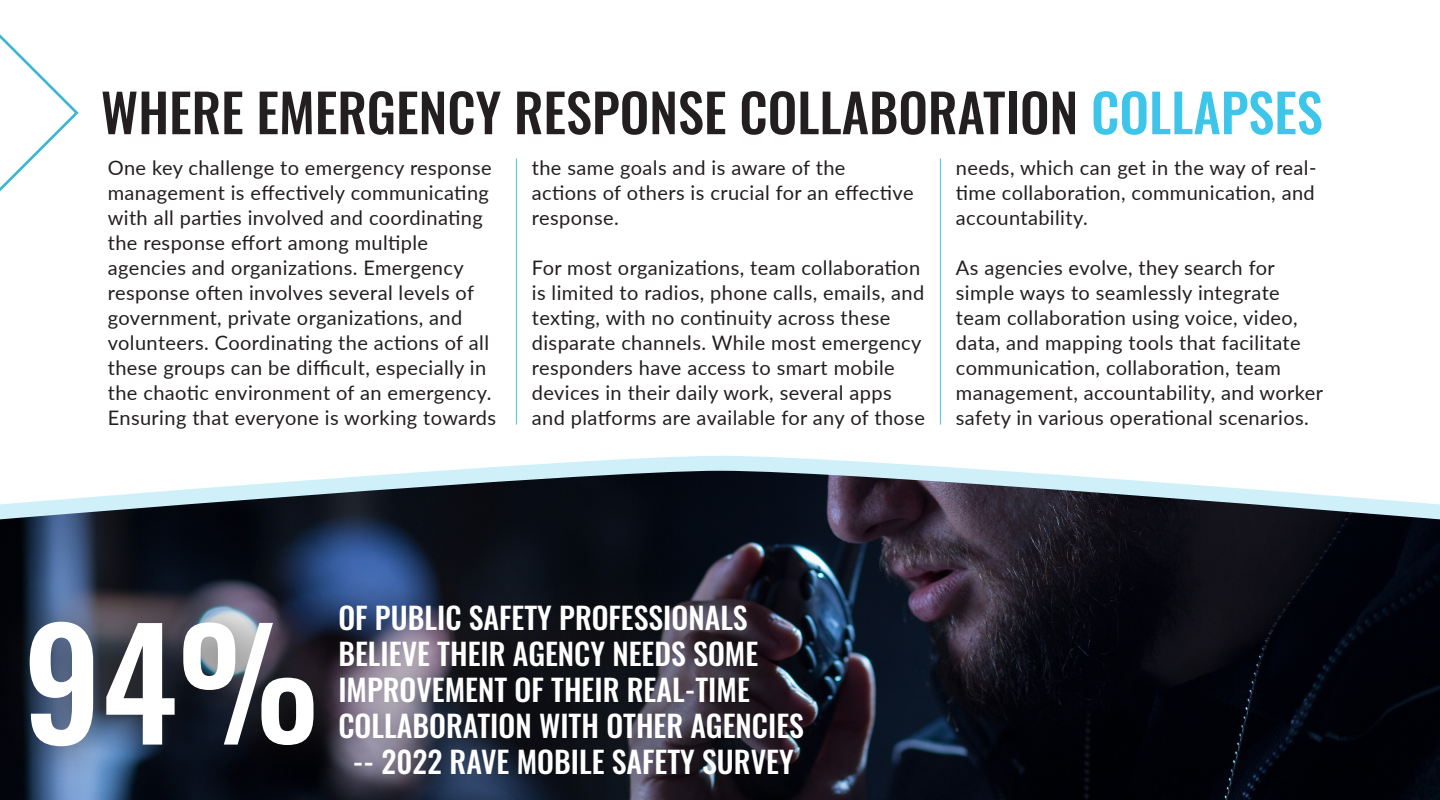
<style>
.page{position:relative;width:1440px;height:800px;background:#fff}
.page>*{position:absolute;margin:0;border:0;box-sizing:border-box;transform-origin:0 0}
.t1{font:500 150px "Oswald";color:#fff}
.t2{font:500 52.6px "Oswald";color:#231f20}
.t3{font:500 30px/36px "Oswald";color:#fff}
.t4{font:20px/25px "Lato";letter-spacing:.02em;color:#231f20}
.s1{color:#3ec5ea}
</style>
<div class="page">
<svg style="left:0;top:34px;width:79px;height:158px"></svg>
<svg style="left:439px;top:456px;width:563px;height:15px;fill:#cff0f9"></svg>
<img style="left:0;top:471px;width:1440px;height:329px">
<hr style="left:516px;top:158px;width:1px;height:267px;background:#3ec5ea">
<hr style="left:940px;top:158px;width:1px;height:267px;background:#3ec5ea">
<div style="left:0;top:566px;width:841px;height:234px;background:#231f20;opacity:.75"></div>
<p class="t2" style="left:101px;top:85px;width:1224px">WHERE EMERGENCY RESPONSE COLLABORATION <span class="s1">COLLAPSES</span></p>
<p class="t4" style="left:532px;top:154px;width:383px">the same goals and is aware of the actions of others is crucial for an effective response.</p>
<p class="t4" style="left:532px;top:254px;width:395px">For most organizations, team collaboration is limited to radios, phone calls, emails, and texting, with no continuity across these disparate channels. While most emergency responders have access to smart mobile devices in their daily work, several apps and platforms are available for any of those</p>
<p class="t4" style="left:956px;top:154px;width:362px;text-align:justify">needs, which can get in the way of real&shy;time collaboration, communication, and accountability.</p>
<p class="t4" style="left:956px;top:254px;width:369px">As agencies evolve, they search for simple ways to seamlessly integrate team collaboration using voice, video, data, and mapping tools that facilitate communication, collaboration, team management, accountability, and worker safety in various operational scenarios.</p>
<p class="t4" style="left:108px;top:154px;width:390px">One key challenge to emergency response management is effectively communicating with all parties involved and coordinating the response effort among multiple agencies and organizations. Emergency response often involves several levels of government, private organizations, and volunteers. Coordinating the actions of all these groups can be difficult, especially in the chaotic environment of an emergency.<br>Ensuring that everyone is working towards</p>
<p class="t1" style="left:23px;top:605px;width:298px">94%</p>
<p class="t3" style="left:338px;top:602px;width:467px">OF PUBLIC SAFETY PROFESSIONALS<br>BELIEVE THEIR AGENCY NEEDS SOME<br>IMPROVEMENT OF THEIR REAL-TIME<br>COLLABORATION WITH OTHER AGENCIES</p>
<p class="t3" style="left:353px;top:746px;width:442px">-- 2022 RAVE MOBILE SAFETY SURVEY</p>
</div>
